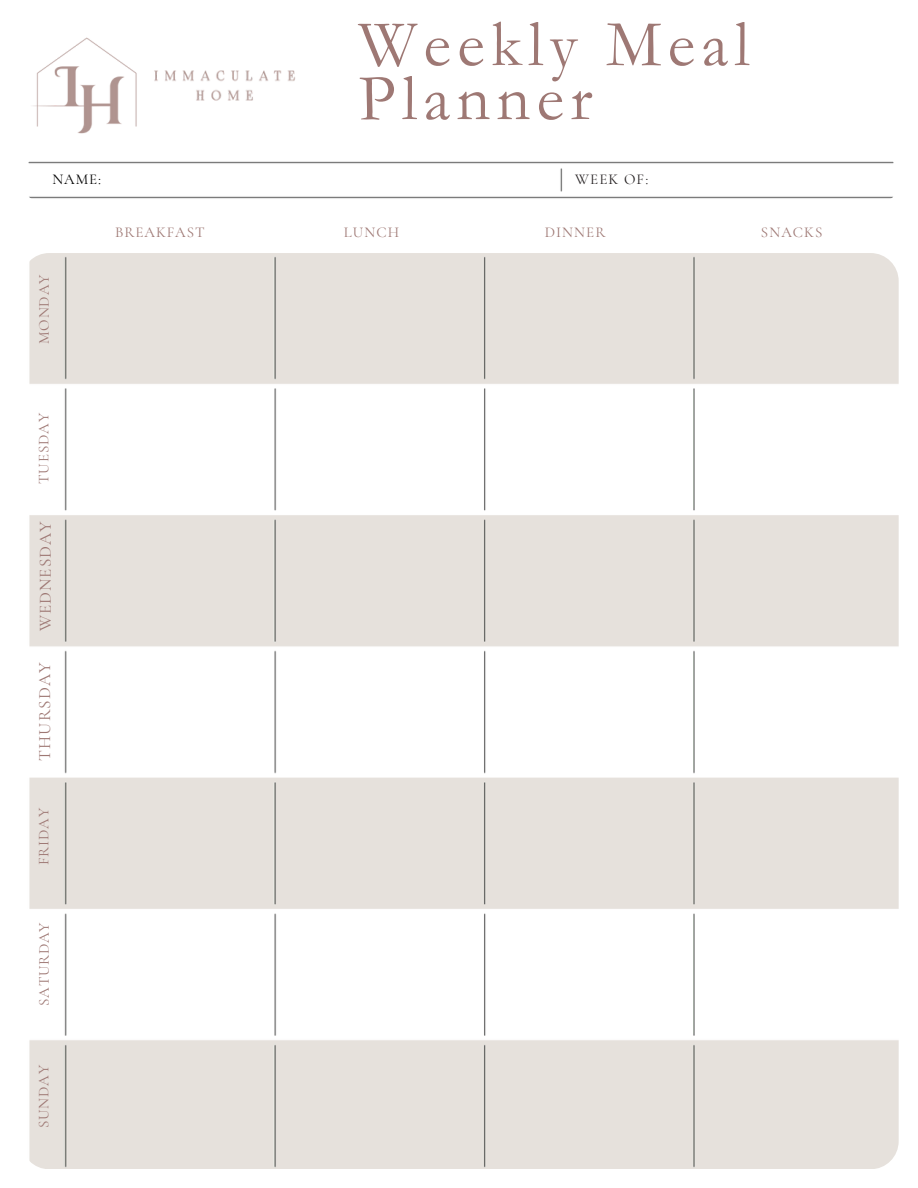
<style>
.page{position:relative;width:918px;height:1188px;background:#fff}
.page>*{position:absolute;margin:0;border:0;box-sizing:border-box;transform-origin:0 0}
.t1{font:66.3px/54px "Garamond";letter-spacing:.095em;color:#9e7874}
.t2{font:17.25px "Cormorant Garamond";letter-spacing:.06em;color:#9e7874}
.t3{font:15px "Cormorant Garamond";letter-spacing:.06em;color:#9e7874}
.t4{font:15px "Cormorant Garamond";letter-spacing:.075em;color:#231f20}
.t5{font:15px "Cormorant Garamond";color:#000}
</style>
<div class="page">
<img style="left:33px;top:37px;width:104px;height:97px">
<img style="left:21px;top:253px;width:878px;height:916px;border-radius:28px">
<img style="left:154px;top:70px;width:141px;height:31px">
<img style="left:28px;top:161px;width:866px;height:38px">
<h2 class="t5" style="left:52px;top:170px;width:50px">NAME:</h2>
<p class="t3" style="left:35px;top:344px;width:71px;rotate:-90deg">MONDAY</p>
<p class="t3" style="left:115px;top:223px;width:91px">BREAKFAST</p>
<p class="t3" style="left:35px;top:484px;width:73px;rotate:-90deg">TUESDAY</p>
<p class="t2" style="left:35px;top:631px;width:112px;rotate:-90deg">WEDNESDAY</p>
<p class="t2" style="left:34px;top:761px;width:99px;rotate:-90deg">THURSDAY</p>
<p class="t3" style="left:35px;top:865px;width:59px;rotate:-90deg">FRIDAY</p>
<p class="t3" style="left:35px;top:1006px;width:84px;rotate:-90deg">SATURDAY</p>
<p class="t3" style="left:35px;top:1128px;width:65px;rotate:-90deg">SUNDAY</p>
<p class="t1" style="left:358px;top:18px;width:393px">Weekly Meal<br>Planner</p>
<p class="t4" style="left:575px;top:170px;width:75px">WEEK OF:</p>
<p class="t3" style="left:344px;top:223px;width:57px">LUNCH</p>
<p class="t3" style="left:545px;top:223px;width:62px">DINNER</p>
<p class="t3" style="left:761px;top:223px;width:63px">SNACKS</p>
</div>
